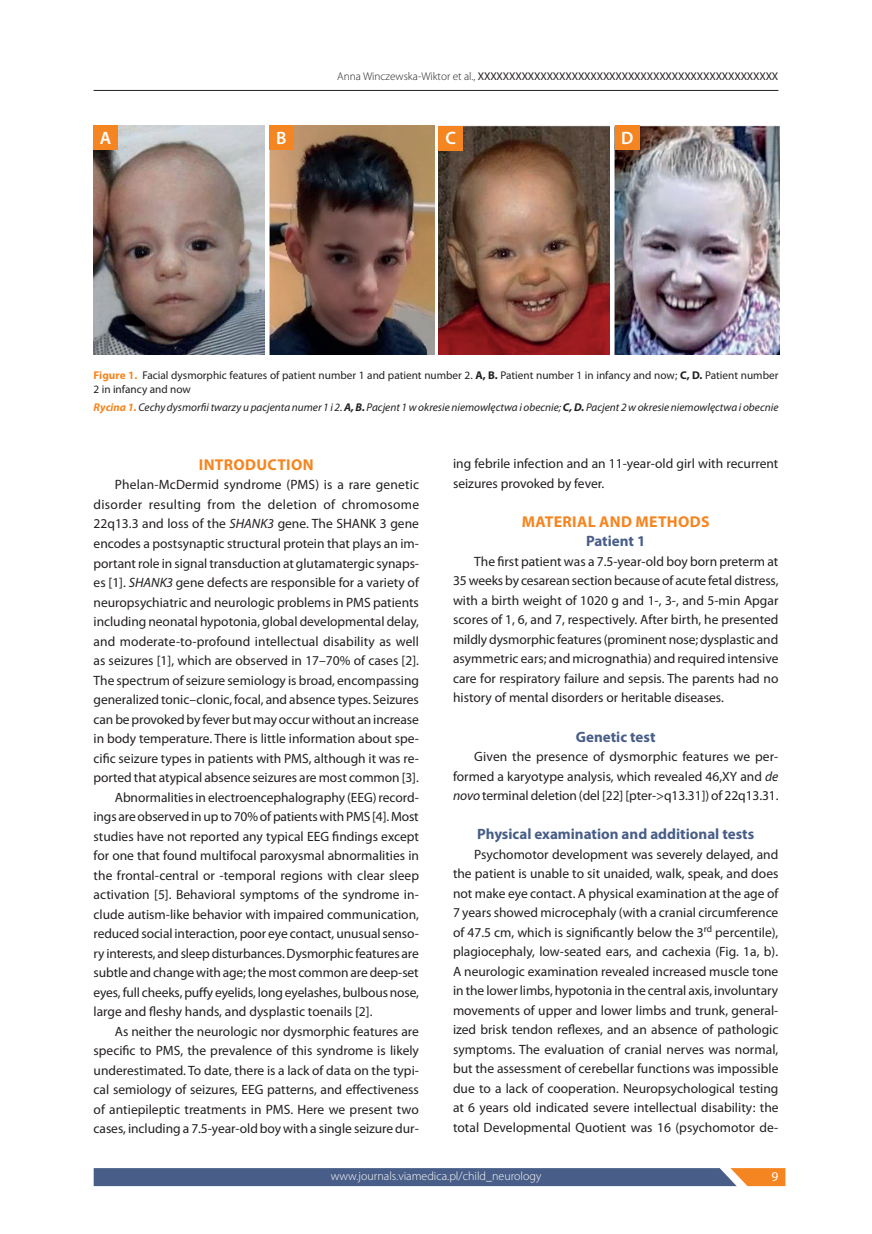
<style>
.page{position:relative;width:872px;height:1234px;background:#fff}
.page>*{position:absolute;margin:0;border:0;box-sizing:border-box;transform-origin:0 0}
.t1{font:600 18px "Myriad Pro";color:#fff}
._12_Srodtytul_1{font:700 15.75px "Myriad Pro";letter-spacing:.02em;color:#f58520}
._12_Srodtytul_2{font:700 15px "Myriad Pro";color:#485e88}
._12_Srodtytul_2_pod{font:700 15px "Myriad Pro";letter-spacing:-.005em;color:#485e88}
._08_Tekst{font:13.5px/19.5px "Myriad Pro";color:#231f20;text-align:justify}
.t2{font:13.5px "Myriad Pro";color:#fff}
.t3{font:300 12px "Myriad Pro";color:#fff}
._15_Rycina_podpis{font:11.25px/14.2px "Myriad Pro";color:#231f20}
._15_Rycina_podpis-2{font:italic 11.25px "Myriad Pro";color:#231f20}
.s1{font-weight:300}
.s2{font-weight:700;color:#f58520}
.s3{font-weight:700}
.s4{font-style:italic}
</style>
<div class="page">
<svg style="left:94px;top:1168px;width:691px;height:17px;background:#576483"></svg>
<hr style="left:94px;top:90px;width:684px;height:1px;background:#231f20">
<img style="left:94px;top:126px;width:171px;height:228px">
<img style="left:269px;top:126px;width:165px;height:228px">
<img style="left:614px;top:126px;width:165px;height:228px">
<img style="left:439px;top:126px;width:171px;height:228px">
<div style="left:94px;top:126px;width:24px;height:24px;background:#f58520"></div>
<div style="left:269px;top:126px;width:24px;height:24px;background:#f58520"></div>
<div style="left:439px;top:126px;width:24px;height:24px;background:#f58520"></div>
<div style="left:615px;top:126px;width:24px;height:24px;background:#f58520"></div>
<p class="_15_Rycina_podpis" style="left:337px;top:69px;width:442px"><span class="s1">Anna Winczewska-Wiktor et al.,</span> XXXXXXXXXXXXXXXXXXXXXXXXXXXXXXXXXXXXXXXXXXXXXXXX</p>
<p class="t1" style="left:100px;top:128px;width:13px">A</p>
<p class="t1" style="left:276px;top:128px;width:12px">B</p>
<p class="t1" style="left:445px;top:128px;width:12px">C</p>
<p class="t1" style="left:621px;top:128px;width:14px">D</p>
<p class="_15_Rycina_podpis" style="left:94px;top:367px;width:686px"><span class="s2">Figure 1.</span> Facial dysmorphic features of patient number 1 and patient number 2. <span class="s3">A, B.</span> Patient number 1 in infancy and now; <span class="s3">C, D.</span> Patient number<br>2 in infancy and now</p>
<p class="_15_Rycina_podpis-2" style="left:94px;top:401px;width:686px"><span class="s2">Rycina 1.</span> Cechy dysmorfii twarzy u pacjenta numer 1 i 2.<span class="s3">A, B.</span> Pacjent 1 w okresie niemowlęctwa i obecnie;<span class="s3">C, D.</span> Pacjent 2 w okresie niemowlęctwa i obecnie</p>
<p class="_12_Srodtytul_1" style="left:199px;top:455px;width:116px">INTRODUCTION</p>
<p class="_08_Tekst" style="left:94px;top:475px;width:327px;text-indent:21px">Phelan-McDermid syndrome (PMS) is a rare genetic disorder resulting from the deletion of chromosome 22q13.3 and loss of the <span class="s4">SHANK3</span> gene. The SHANK 3 gene encodes a postsynaptic structural protein that plays an im&shy;portant role in signal transduction at glutamatergic synaps&shy;es [1]. <span class="s4">SHANK3</span> gene defects are responsible for a variety of neuropsychiatric and neurologic problems in PMS patients including neonatal hypotonia, global developmental delay, and moderate-to-profound intellectual disability as well as seizures [1], which are observed in 17–70% of cases [2].<br>The spectrum of seizure semiology is broad, encompassing generalized tonic–clonic, focal, and absence types. Seizures can be provoked by fever but may occur without an increase in body temperature. There is little information about spe&shy;cific seizure types in patients with PMS, although it was re&shy;ported that atypical absence seizures are most common [3].</p>
<p class="_08_Tekst" style="left:94px;top:787px;width:327px;text-indent:21px">Abnormalities in electroencephalography (EEG) record&shy;ings are observed in up to 70% of patients with PMS [4]. Most studies have not reported any typical EEG findings except for one that found multifocal paroxysmal abnormalities in the frontal-central or -temporal regions with clear sleep activation [5]. Behavioral symptoms of the syndrome in&shy;clude autism-like behavior with impaired communication, reduced social interaction, poor eye contact, unusual senso&shy;ry interests, and sleep disturbances. Dysmorphic features are subtle and change with age; the most common are deep-set eyes, full cheeks, puffy eyelids, long eyelashes, bulbous nose, large and fleshy hands, and dysplastic toenails [2].</p>
<p class="_08_Tekst" style="left:94px;top:1021px;width:327px;text-indent:21px">As neither the neurologic nor dysmorphic features are specific to PMS, the prevalence of this syndrome is likely underestimated. To date, there is a lack of data on the typi&shy;cal semiology of seizures, EEG patterns, and effectiveness of antiepileptic treatments in PMS. Here we present two cases, including a 7.5-year-old boy with a single seizure dur-</p>
<p class="_08_Tekst" style="left:453px;top:453px;width:327px">ing febrile infection and an 11-year-old girl with recurrent seizures provoked by fever.</p>
<p class="_12_Srodtytul_1" style="left:522px;top:512px;width:189px">MATERIAL AND METHODS</p>
<p class="_12_Srodtytul_2_pod" style="left:586px;top:533px;width:61px">Patient 1</p>
<p class="_08_Tekst" style="left:453px;top:551px;width:327px;text-indent:21px">The first patient was a 7.5-year-old boy born preterm at 35 weeks by cesarean section because of acute fetal distress, with a birth weight of 1020 g and 1-, 3-, and 5-min Apgar scores of 1, 6, and 7, respectively. After birth, he presented mildly dysmorphic features (prominent nose; dysplastic and asymmetric ears; and micrognathia) and required intensive care for respiratory failure and sepsis. The parents had no history of mental disorders or heritable diseases.</p>
<p class="_12_Srodtytul_2" style="left:576px;top:728px;width:81px">Genetic test</p>
<p class="_08_Tekst" style="left:453px;top:746px;width:327px;text-indent:21px">Given the presence of dysmorphic features we per&shy;formed a karyotype analysis, which revealed 46,XY and <span class="s4">de novo</span> terminal deletion (del [22] [pter-&gt;q13.31]) of 22q13.31.</p>
<p class="_12_Srodtytul_2" style="left:477px;top:825px;width:279px">Physical examination and additional tests</p>
<p class="_08_Tekst" style="left:453px;top:844px;width:327px;text-indent:21px">Psychomotor development was severely delayed, and the patient is unable to sit unaided, walk, speak, and does not make eye contact. A physical examination at the age of 7 years showed microcephaly (with a cranial circumference of 47.5 cm, which is significantly below the 3<sup>rd</sup> percentile), plagiocephaly, low-seated ears, and cachexia (Fig. 1a, b).<br>A neurologic examination revealed increased muscle tone in the lower limbs, hypotonia in the central axis, involuntary movements of upper and lower limbs and trunk, general&shy;ized brisk tendon reflexes, and an absence of pathologic symptoms. The evaluation of cranial nerves was normal, but the assessment of cerebellar functions was impossible due to a lack of cooperation. Neuropsychological testing at 6 years old indicated severe intellectual disability: the total Developmental Quotient was 16 (psychomotor de-</p>
<p class="t3" style="left:331px;top:1169px;width:212px">www.journals.viamedica.pl/child_neurology</p>
<p class="t2" style="left:771px;top:1168px;width:8px">9</p>
</div>
